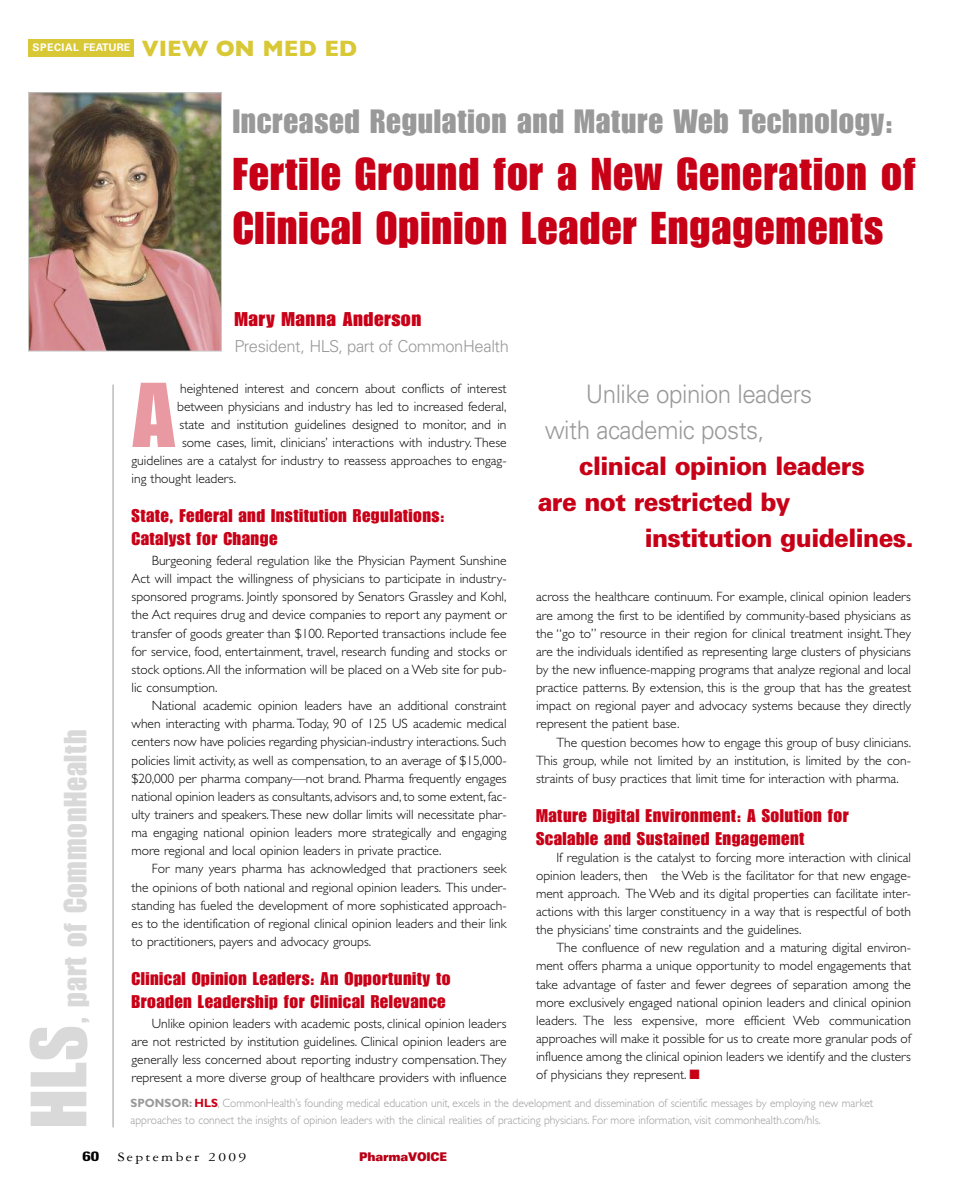
<style>
.page{position:relative;width:972px;height:1188px;background:#fff}
.page>*{position:absolute;margin:0;border:0;box-sizing:border-box;transform-origin:0 0}
.t1{font:90px "Impact";color:#e999a2;scale:1.05 1}
.t2{font:78px "Impact";color:#d9d9d9}
.t3{font:45px/54px "Impact";letter-spacing:.025em;color:#c80017}
.t4{font:33px "Impact";letter-spacing:.025em;color:#999}
.t5{font:31.5px "Impact";letter-spacing:.025em;color:#d9d9d9}
.t6{font:900 25.5px "Univers";letter-spacing:-.025em;color:#c80017;scale:.95 1}
.t7{font:300 25.5px/36px "Univers";letter-spacing:-.02em;color:#999;scale:.95 1}
.t8{font:19.5px "Impact";letter-spacing:.025em;color:#c80017;scale:1.1 1}
.t9{font:18px/22.6px "Impact";letter-spacing:.025em;color:#c80017;scale:1.05 1}
.t10{font:300 16.5px "Univers";letter-spacing:-.02em;color:#999}
.t11{font:13.5px/18.1px "Gill Sans Light TT";color:#000;text-align:justify}
.t12{font:13.5px "Garamond Three";letter-spacing:.15em;color:#000;scale:1.15 1}
.t13{font:700 condensed 13.5px "Univers";color:#000;scale:1.4 1}
.t14{font:12px/17.4px "Gill Sans Light TT";color:#999;scale:.95 1}
.t15{font:900 expanded 12px "Univers";letter-spacing:-.015em;color:#b90016;scale:.75 1}
.t16{font:700 10.5px "Univers";letter-spacing:.03em;color:#fff}
.s1{font-family:"Gill Sans Bold TT";font-weight:400;font-size:22.5px;color:#d9c836}
.s2{color:#c80017}
.s3{font-family:"Gill Sans";font-weight:700}
.s4{font-family:"Gill Sans";font-weight:700;color:#c80017}
</style>
<div class="page">
<div style="left:28px;top:39px;width:106px;height:18px;background:#d9c836"></div>
<img style="left:30px;top:95px;width:190px;height:254px">
<div style="left:28px;top:93px;width:194px;height:258px;border:1px solid #ccc"></div>
<svg style="left:112px;top:389px;width:1px;height:61px"></svg>
<hr style="left:113px;top:385px;width:1px;height:742px;background:#999">
<p class="t16" style="left:32px;top:44px;width:326px">SPECIAL FEATURE <span class="s1">VIEW ON MED ED</span></p>
<h3 class="t4" style="left:233px;top:109px;width:662px">Increased Regulation and Mature Web Technology:</h3>
<h3 class="t3" style="left:233px;top:148px;width:684px">Fertile Ground for a New Generation of<br>Clinical Opinion Leader Engagements</h3>
<h3 class="t5" style="left:64px;top:1024px;width:296px;rotate:-90deg">, part of CommonHealth</h3>
<h2 class="t2" style="left:31px;top:1128px;width:103px;rotate:-90deg">HLS</h2>
<h3 class="t8" style="left:234px;top:312px;width:171px">Mary Manna Anderson</h3>
<p class="t10" style="left:234px;top:340px;width:276px">President, HLS, part of CommonHealth</p>
<h1 class="t1" style="left:132px;top:383px;width:43px">A</h1>
<p class="t11" style="left:180px;top:379px;width:328px">heightened interest and concern about conflicts of interest</p>
<p class="t11" style="left:177px;top:397px;width:331px">between physicians and industry has led to increased federal,</p>
<p class="t11" style="left:180px;top:415px;width:328px">state and institution guidelines designed to monitor, and in</p>
<p class="t11" style="left:182px;top:433px;width:326px">some cases, limit, clinicians’ interactions with industry. These</p>
<p class="t11" style="left:132px;top:451px;width:377px">guidelines are a catalyst for industry to reassess approaches to engag-</p>
<p class="t11" style="left:132px;top:470px;width:106px">ing thought leaders.</p>
<h3 class="t9" style="left:132px;top:505px;width:300px">State, Federal and Institution Regulations:<br>Catalyst for Change</h3>
<p class="t11" style="left:132px;top:551px;width:377px;text-indent:20px">Burgeoning federal regulation like the Physician Payment Sunshine Act will impact the willingness of physicians to participate in industry&shy;sponsored programs. Jointly sponsored by Senators Grassley and Kohl, the Act requires drug and device companies to report any payment or transfer of goods greater than $100. Reported transactions include fee for service, food, entertainment, travel, research funding and stocks or stock options.All the information will be placed on a Web site for pub&shy;lic consumption.</p>
<p class="t11" style="left:132px;top:696px;width:377px;text-indent:20px">National academic opinion leaders have an additional constraint when interacting with pharma. Today, 90 of 125 US academic medical centers now have policies regarding physician-industry interactions. Such policies limit activity, as well as compensation, to an average of $15,000- $20,000 per pharma company—not brand. Pharma frequently engages national opinion leaders as consultants, advisors and,to some extent, fac&shy;ulty trainers and speakers.These new dollar limits will necessitate phar&shy;ma engaging national opinion leaders more strategically and engaging more regional and local opinion leaders in private practice.</p>
<p class="t11" style="left:132px;top:860px;width:377px;text-indent:20px">For many years pharma has acknowledged that practioners seek the opinions of both national and regional opinion leaders. This under&shy;standing has fueled the development of more sophisticated approach&shy;es to the identification of regional clinical opinion leaders and their link to practitioners, payers and advocacy groups.</p>
<h3 class="t9" style="left:132px;top:968px;width:305px">Clinical Opinion Leaders: An Opportunity to<br>Broaden Leadership for Clinical Relevance</h3>
<p class="t11" style="left:132px;top:1014px;width:377px;text-indent:20px">Unlike opinion leaders with academic posts, clinical opinion leaders are not restricted by institution guidelines. Clinical opinion leaders are generally less concerned about reporting industry compensation.They represent a more diverse group of healthcare providers with influence</p>
<h3 class="t7" style="left:545px;top:378px;width:283px;text-indent:41px">Unlike opinion leaders with academic posts,</h3>
<h3 class="t6" style="left:579px;top:456px;width:302px">clinical opinion leaders</h3>
<h3 class="t6" style="left:538px;top:492px;width:267px">are not restricted by</h3>
<h3 class="t6" style="left:645px;top:528px;width:285px">institution guidelines.</h3>
<p class="t11" style="left:536px;top:588px;width:377px">across the healthcare continuum. For example, clinical opinion leaders are among the first to be identified by community-based physicians as the “go to” resource in their region for clinical treatment insight.They are the individuals identified as representing large clusters of physicians by the new influence-mapping programs that analyze regional and local practice patterns. By extension, this is the group that has the greatest impact on regional payer and advocacy systems because they directly represent the patient base.</p>
<p class="t11" style="left:536px;top:733px;width:376px;text-indent:20px">The question becomes how to engage this group of busy clinicians.<br>This group, while not limited by an institution, is limited by the con&shy;straints of busy practices that limit time for interaction with pharma.</p>
<h3 class="t9" style="left:536px;top:805px;width:299px">Mature Digital Environment: A Solution for<br>Scalable and Sustained Engagement</h3>
<p class="t11" style="left:536px;top:848px;width:377px;text-indent:20px">If regulation is the catalyst to forcing more interaction with clinical opinion leaders, then the Web is the facilitator for that new engage&shy;ment approach. The Web and its digital properties can facilitate inter&shy;actions with this larger constituency in a way that is respectful of both the physicians’ time constraints and the guidelines.</p>
<p class="t11" style="left:536px;top:939px;width:377px;text-indent:20px">The confluence of new regulation and a maturing digital environ&shy;ment offers pharma a unique opportunity to model engagements that take advantage of faster and fewer degrees of separation among the more exclusively engaged national opinion leaders and clinical opinion leaders. The less expensive, more efficient Web communication approaches will make it possible for us to create more granular pods of influence among the clinical opinion leaders we identify and the clusters of physicians they represent. <span class="s2">■</span></p>
<p class="t14" style="left:131px;top:1094px;width:783px"><span class="s3">SPONSOR:</span> <span class="s4">HLS</span>, CommonHealth’s founding medical education unit, excels in the development and dissemination of scientific messages by employing new market approaches to connect the insights of opinion leaders with the clinical realities of practicing physicians. For more information, visit commonhealth.com/hls.</p>
<p class="t13" style="left:82px;top:1152px;width:13px">60</p>
<p class="t12" style="left:118px;top:1153px;width:113px">September 2009</p>
<p class="t15" style="left:359px;top:1153px;width:119px">PharmaVOICE</p>
</div>
